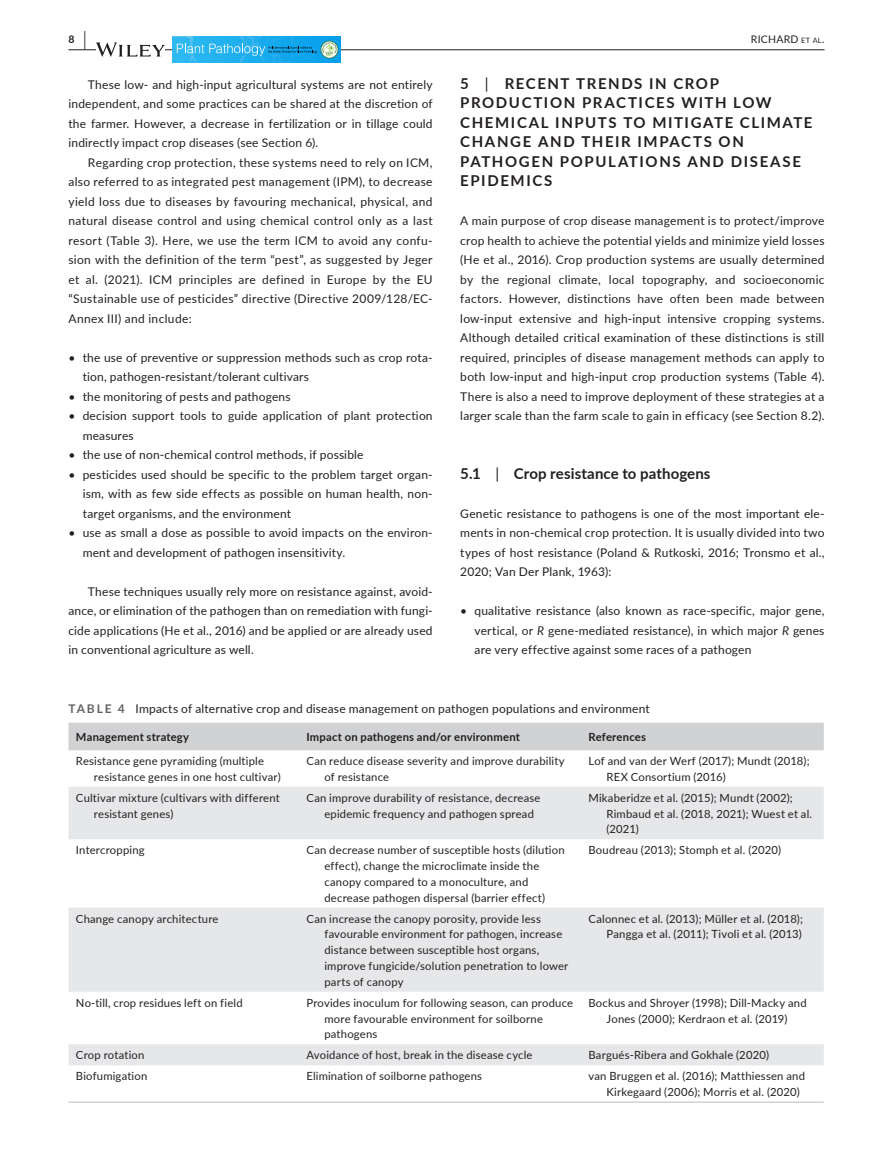
<style>
.page{position:relative;width:893px;height:1174px;background:#fff}
.page>*{position:absolute;margin:0;border:0;box-sizing:border-box;transform-origin:0 0}
.t1{font:700 15px/19.5px "Lato";letter-spacing:.105em;color:#231f20}
.t2{font:700 15px "Lato";letter-spacing:.005em;color:#231f20}
.t3{font:12px/19.5px "Lato";letter-spacing:.015em;color:#231f20;text-align:justify}
.t4{font:11.25px/15.8px "Lato";letter-spacing:.015em;color:#231f20}
.t5{font:700 11.25px "Lato";letter-spacing:.02em;color:#231f20}
.t6{font:10.5px "Lato";letter-spacing:.02em;color:#231f20}
.t7{font:700 10.5px "Lato";color:#231f20}
.s1{font-size:19.5px}
.s2{font-size:7.35px}
.s3{font-weight:400}
.s4{font-style:italic}
.s5{font-weight:700;color:#636366}
</style>
<div class="page">
<hr style="left:68px;top:49px;width:756px;height:1px;background:#231f20">
<svg style="left:96px;top:42px;width:69px;height:15px"></svg>
<img style="left:172px;top:37px;width:168px;height:25px">
<svg style="left:321px;top:41px;width:17px;height:17px"></svg>
<svg style="left:177px;top:42px;width:160px;height:14px"></svg>
<div style="left:68px;top:722px;width:756px;height:28px;background:#d1d2d4"></div>
<svg style="left:68px;top:787px;width:756px;height:278px;fill:#e6e7e9"></svg>
<hr style="left:68px;top:1101px;width:231px;height:1px;background:#d1d2d4">
<hr style="left:299px;top:1101px;width:282px;height:1px;background:#d1d2d4">
<hr style="left:581px;top:1101px;width:243px;height:1px;background:#d1d2d4">
<p class="t7" style="left:68px;top:31px;width:19px">8 <span class="s1">|</span></p>
<p class="t6" style="left:751px;top:31px;width:75px">RICHARD <span class="s2">et al</span>.</p>
<p class="t3" style="left:68px;top:74px;width:366px;text-indent:20px">These low- and high-input agricultural systems are not entirely independent, and some practices can be shared at the discretion of the farmer. However, a decrease in fertilization or in tillage could indirectly impact crop diseases (see Section 6).</p>
<p class="t3" style="left:68px;top:152px;width:366px;text-indent:20px">Regarding crop protection, these systems need to rely on ICM, also referred to as integrated pest management (IPM), to decrease yield loss due to diseases by favouring mechanical, physical, and natural disease control and using chemical control only as a last resort (Table 3). Here, we use the term ICM to avoid any confu&shy;sion with the definition of the term “pest”, as suggested by Jeger et al. (2021). ICM principles are defined in Europe by the EU “Sustainable use of pesticides” directive (Directive 2009/128/EC-Annex III) and include:</p>
<p class="t3" style="left:83px;top:347px;width:351px;text-indent:-14px">• the use of preventive or suppression methods such as crop rota&shy;tion, pathogen-resistant/tolerant cultivars</p>
<p class="t3" style="left:68px;top:386px;width:224px">• the monitoring of pests and pathogens</p>
<p class="t3" style="left:83px;top:405px;width:351px;text-indent:-14px">• decision support tools to guide application of plant protection measures</p>
<p class="t3" style="left:68px;top:444px;width:297px">• the use of non-chemical control methods, if possible</p>
<p class="t3" style="left:83px;top:464px;width:351px;text-indent:-14px">• pesticides used should be specific to the problem target organ&shy;ism, with as few side effects as possible on human health, non&shy;target organisms, and the environment</p>
<p class="t3" style="left:83px;top:522px;width:351px;text-indent:-14px">• use as small a dose as possible to avoid impacts on the environ&shy;ment and development of pathogen insensitivity.</p>
<p class="t3" style="left:68px;top:581px;width:366px;text-indent:19px">These techniques usually rely more on resistance against, avoid&shy;ance, or elimination of the pathogen than on remediation with fungi&shy;cide applications (He et al., 2016) and be applied or are already used in conventional agriculture as well.</p>
<p class="t1" style="left:460px;top:73px;width:354px">5 <span class="s3">|</span> RECENT TRENDS IN CROP<br>PRODUCTION PRACTICES WITH LOW<br>CHEMICAL INPUTS TO MITIGATE CLIMATE<br>CHANGE AND THEIR IMPACTS ON<br>PATHOGEN POPULATIONS AND DISEASE<br>EPIDEMICS</p>
<p class="t3" style="left:460px;top:210px;width:366px">A main purpose of crop disease management is to protect/improve crop health to achieve the potential yields and minimize yield losses (He et al., 2016). Crop production systems are usually determined by the regional climate, local topography, and socioeconomic factors. However, distinctions have often been made between low-input extensive and high-input intensive cropping systems.<br>Although detailed critical examination of these distinctions is still required, principles of disease management methods can apply to both low-input and high-input crop production systems (Table 4).<br>There is also a need to improve deployment of these strategies at a larger scale than the farm scale to gain in efficacy (see Section 8.2).</p>
<p class="t2" style="left:460px;top:462px;width:252px">5.1 <span class="s3">|</span> Crop resistance to pathogens</p>
<p class="t3" style="left:460px;top:503px;width:366px">Genetic resistance to pathogens is one of the most important ele&shy;ments in non-chemical crop protection. It is usually divided into two types of host resistance (Poland &amp; Rutkoski, 2016; Tronsmo et al., 2020; Van Der Plank, 1963):</p>
<p class="t3" style="left:475px;top:600px;width:351px;text-indent:-14px">• qualitative resistance (also known as race-specific, major gene, vertical, or <span class="s4">R</span> gene-mediated resistance), in which major <span class="s4">R</span> genes are very effective against some races of a pathogen</p>
<p class="t3" style="left:68px;top:698px;width:583px"><span class="s5">TABLE 4</span> Impacts of alternative crop and disease management on pathogen populations and environment</p>
<p class="t5" style="left:76px;top:728px;width:115px">Management strategy</p>
<p class="t5" style="left:306px;top:728px;width:215px">Impact on pathogens and/or environment</p>
<p class="t5" style="left:588px;top:728px;width:59px">References</p>
<p class="t4" style="left:94px;top:752px;width:188px;text-indent:-18px">Resistance gene pyramiding (multiple resistance genes in one host cultivar)</p>
<p class="t4" style="left:324px;top:752px;width:242px;text-indent:-18px">Can reduce disease severity and improve durability of resistance</p>
<p class="t4" style="left:606px;top:752px;width:205px;text-indent:-18px">Lof and van der Werf (2017); Mundt (2018);<br>REX Consortium (2016)</p>
<p class="t4" style="left:94px;top:789px;width:187px;text-indent:-18px">Cultivar mixture (cultivars with different resistant genes)</p>
<p class="t4" style="left:324px;top:789px;width:218px;text-indent:-18px">Can improve durability of resistance, decrease epidemic frequency and pathogen spread</p>
<p class="t4" style="left:606px;top:789px;width:207px;text-indent:-18px">Mikaberidze et al. (2015); Mundt (2002);<br>Rimbaud et al. (2018, 2021); Wuest et al. (2021)</p>
<p class="t4" style="left:76px;top:842px;width:70px">Intercropping</p>
<p class="t4" style="left:324px;top:842px;width:242px;text-indent:-18px">Can decrease number of susceptible hosts (dilution effect), change the microclimate inside the canopy compared to a monoculture, and decrease pathogen dispersal (barrier effect)</p>
<p class="t4" style="left:588px;top:842px;width:194px">Boudreau (2013); Stomph et al. (2020)</p>
<p class="t4" style="left:76px;top:910px;width:144px">Change canopy architecture</p>
<p class="t4" style="left:324px;top:910px;width:245px;text-indent:-18px">Can increase the canopy porosity, provide less favourable environment for pathogen, increase distance between susceptible host organs, improve fungicide/solution penetration to lower parts of canopy</p>
<p class="t4" style="left:588px;top:910px;width:216px;text-align:right">Calonnec et al. (2013); Müller et al. (2018);<br>Pangga et al. (2011); Tivoli et al. (2013)</p>
<p class="t4" style="left:76px;top:994px;width:168px">No-till, crop residues left on field</p>
<p class="t4" style="left:324px;top:994px;width:250px;text-indent:-18px">Provides inoculum for following season, can produce more favourable environment for soilborne pathogens</p>
<p class="t4" style="left:588px;top:994px;width:220px;text-align:center">Bockus and Shroyer (1998); Dill-Macky and<br>Jones (2000); Kerdraon et al. (2019)</p>
<p class="t4" style="left:76px;top:1047px;width:70px">Crop rotation</p>
<p class="t4" style="left:306px;top:1047px;width:228px">Avoidance of host, break in the disease cycle</p>
<p class="t4" style="left:588px;top:1047px;width:182px">Bargués-Ribera and Gokhale (2020)</p>
<p class="t4" style="left:76px;top:1068px;width:73px">Biofumigation</p>
<p class="t4" style="left:306px;top:1068px;width:177px">Elimination of soilborne pathogens</p>
<p class="t4" style="left:606px;top:1068px;width:200px;text-indent:-18px">van Bruggen et al. (2016); Matthiessen and<br>Kirkegaard (2006); Morris et al. (2020)</p>
</div>
